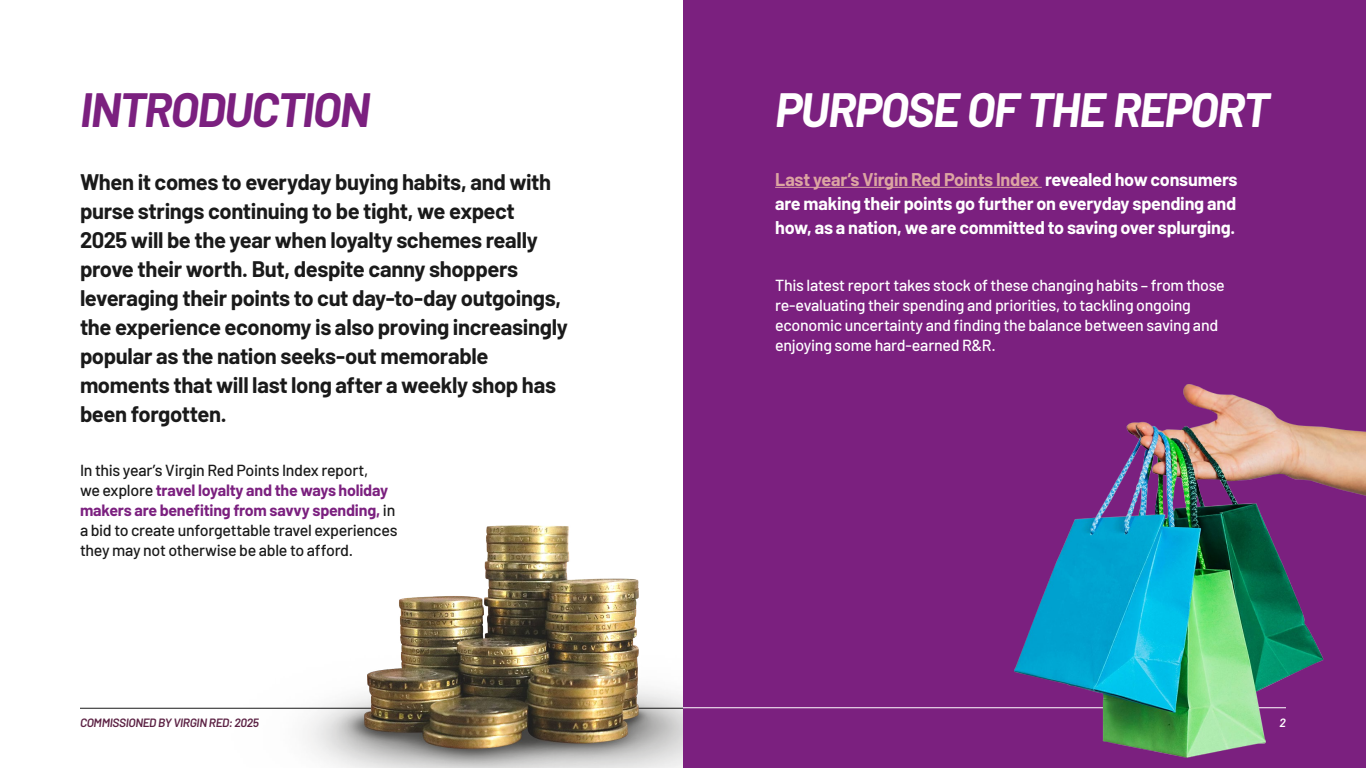
<style>
.page{position:relative;width:1366px;height:768px;background:#fff}
.page>*{position:absolute;margin:0;border:0;box-sizing:border-box;transform-origin:0 0}
.t1{font:italic 700 47px "Barlow";letter-spacing:-.03em;color:#fff}
.t2{font:italic 700 47px "Barlow";letter-spacing:-.03em;color:#7b207f}
.t3{font:700 22px/29px "Barlow";letter-spacing:-.02em;color:#1a1a1a}
.t4{font:700 18px/24px "Barlow";letter-spacing:-.015em;color:#fff;text-align:justify}
.t5{font:500 16px/20px "Barlow";letter-spacing:-.02em;color:#fff}
.t6{font:500 16px/20px "Barlow";letter-spacing:-.02em;color:#1a1a1a}
.t7{font:italic 600 12px "Barlow";letter-spacing:-.025em;color:#5c2244}
.t8{font:italic 600 12px "Barlow";color:#fff}
.s1{font-weight:700;color:#7b207f}
.s2{color:#dca5a2}
</style>
<div class="page">
<div style="left:683px;top:0;width:683px;height:768px;background:#7b207f"></div>
<hr style="left:775px;top:187px;width:267px;height:1px;background:#dca5a2">
<hr style="left:80px;top:708px;width:603px;height:1px;background:#1a1a1a">
<hr style="left:683px;top:708px;width:603px;height:1px;background:#fff">
<img style="left:229px;top:525px;width:453px;height:243px">
<img style="left:1014px;top:384px;width:352px;height:374px">
<h1 class="t2" style="left:80px;top:75px;width:292px">INTRODUCTION</h1>
<p class="t3" style="left:80px;top:166px;width:489px">When it comes to everyday buying habits, and with purse strings continuing to be tight, we expect 2025 will be the year when loyalty schemes really prove their worth. But, despite canny shoppers leveraging their points to cut day-to-day outgoings, the experience economy is also proving increasingly popular as the nation seeks-out memorable moments that will last long after a weekly shop has been forgotten.</p>
<p class="t6" style="left:80px;top:459px;width:319px">In this year’s Virgin Red Points Index report,<br>we explore <span class="s1">travel loyalty and the ways holiday makers are benefiting from savvy spending,</span> in a bid to create unforgettable travel experiences they may not otherwise be able to afford.</p>
<h1 class="t1" style="left:775px;top:75px;width:496px">PURPOSE OF THE REPORT</h1>
<p class="t4" style="left:775px;top:166px;width:464px"><span class="s2">Last year’s Virgin Red Points Index</span> revealed how consumers are making their points go further on everyday spending and how, as a nation, we are committed to saving over splurging.</p>
<p class="t5" style="left:775px;top:274px;width:451px">This latest report takes stock of these changing habits – from those re-evaluating their spending and priorities, to tackling ongoing economic uncertainty and finding the balance between saving and enjoying some hard-earned R&amp;R.</p>
<p class="t7" style="left:80px;top:714px;width:180px">COMMISSIONED BY VIRGIN RED: 2025</p>
<p class="t8" style="left:1280px;top:714px;width:8px">2</p>
</div>
